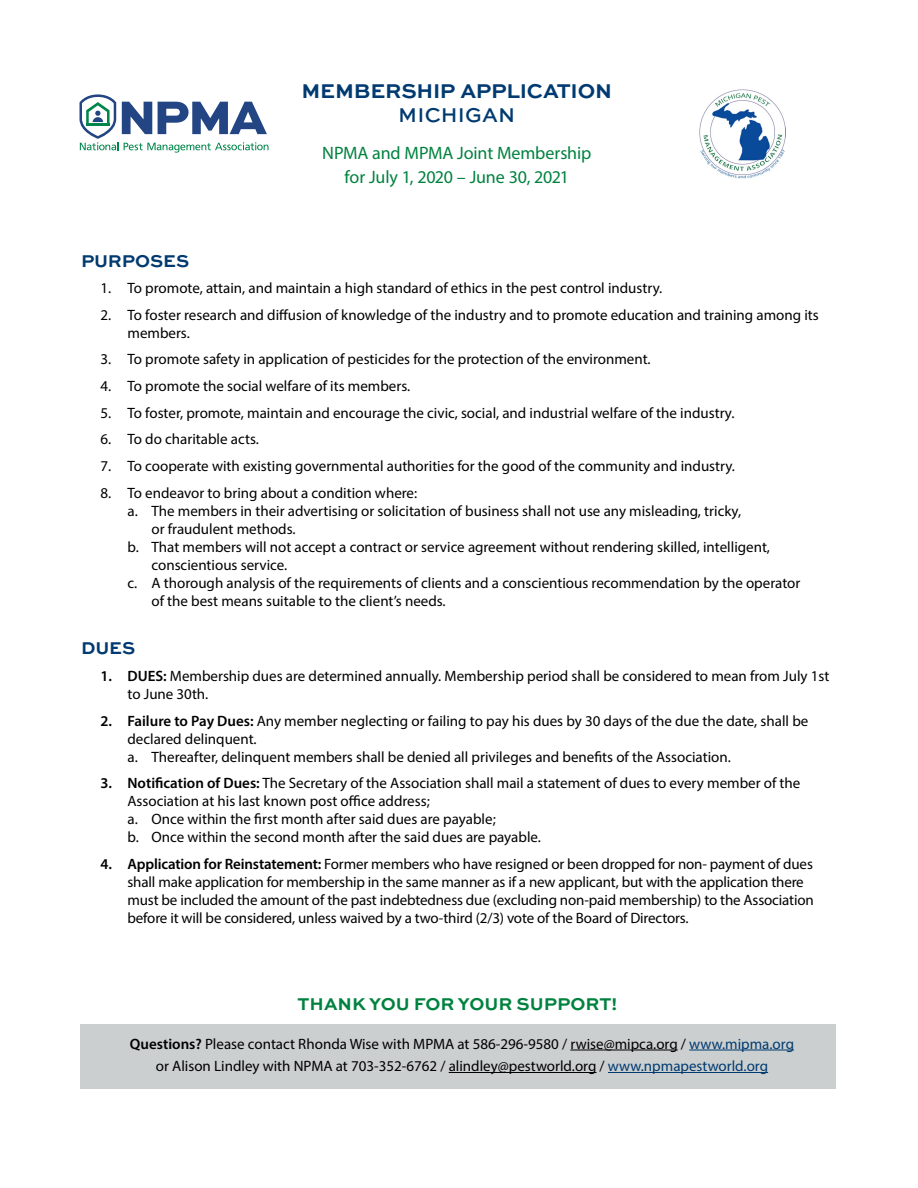
<style>
.page{position:relative;width:918px;height:1188px;background:#fff}
.page>*{position:absolute;margin:0;border:0;box-sizing:border-box;transform-origin:0 0}
.t1{font:700 21px "Sweet Sans";letter-spacing:-.01em;color:#003a70}
.t2{font:500 21px "Sweet Sans";letter-spacing:.005em;color:#003a70}
.t3{font:18px/24px "Myriad Pro";letter-spacing:-.01em;color:#00823f;text-align:center}
.t4{font:700 18px "Sweet Sans";color:#00823f}
.t5{font:700 18px "Sweet Sans";letter-spacing:-.01em;color:#003a70}
.t6{font:15px/18px "Myriad Pro";color:#000}
.s1{font-weight:600}
.s2{color:#003a70}
</style>
<div class="page">
<svg style="left:80px;top:94px;width:188px;height:59px"></svg>
<div style="left:80px;top:1024px;width:756px;height:65px;background:#cbcfd0"></div>
<hr style="left:570px;top:1050px;width:108px;height:1px;background:#000">
<hr style="left:689px;top:1050px;width:105px;height:1px;background:#003a70">
<hr style="left:449px;top:1072px;width:147px;height:1px;background:#000">
<hr style="left:608px;top:1072px;width:160px;height:1px;background:#003a70">
<img style="left:700px;top:89px;width:85px;height:89px">
<h1 class="t1" style="left:302px;top:79px;width:312px">MEMBERSHIP APPLICATION</h1>
<h1 class="t2" style="left:398px;top:103px;width:119px">MICHIGAN</h1>
<p class="t3" style="left:322px;top:141px;width:271px">NPMA and MPMA Joint Membership for July 1, 2020 – June 30, 2021</p>
<p class="t5" style="left:81px;top:250px;width:110px">PURPOSES</p>
<p class="t6" style="left:100px;top:279px;width:563px">1. To promote, attain, and maintain a high standard of ethics in the pest control industry.</p>
<p class="t6" style="left:128px;top:306px;width:693px;text-indent:-27px">2. To foster research and diffusion of knowledge of the industry and to promote education and training among its members.</p>
<p class="t6" style="left:100px;top:350px;width:552px">3. To promote safety in application of pesticides for the protection of the environment.</p>
<p class="t6" style="left:100px;top:377px;width:311px">4. To promote the social welfare of its members.</p>
<p class="t6" style="left:100px;top:404px;width:636px">5. To foster, promote, maintain and encourage the civic, social, and industrial welfare of the industry.</p>
<p class="t6" style="left:100px;top:430px;width:160px">6. To do charitable acts.</p>
<p class="t6" style="left:100px;top:457px;width:636px">7. To cooperate with existing governmental authorities for the good of the community and industry.</p>
<p class="t6" style="left:100px;top:483px;width:318px">8. To endeavor to bring about a condition where:</p>
<p class="t6" style="left:128px;top:501px;width:615px">a. The members in their advertising or solicitation of business shall not use any misleading, tricky,</p>
<p class="t6" style="left:152px;top:519px;width:146px">or fraudulent methods.</p>
<p class="t6" style="left:128px;top:537px;width:644px">b. That members will not accept a contract or service agreement without rendering skilled, intelligent,</p>
<p class="t6" style="left:152px;top:555px;width:137px">conscientious service.</p>
<p class="t6" style="left:128px;top:573px;width:674px">c. A thorough analysis of the requirements of clients and a conscientious recommendation by the operator</p>
<p class="t6" style="left:152px;top:591px;width:296px">of the best means suitable to the client’s needs.</p>
<p class="t5" style="left:81px;top:638px;width:56px">DUES</p>
<p class="t6" style="left:128px;top:667px;width:703px;text-indent:-27px"><span class="s1">1. DUES:</span> Membership dues are determined annually. Membership period shall be considered to mean from July 1st to June 30th.</p>
<p class="t6" style="left:128px;top:711px;width:682px;text-indent:-27px"><span class="s1">2. Failure to Pay Dues:</span> Any member neglecting or failing to pay his dues by 30 days of the due the date, shall be declared delinquent.<br>a. Thereafter, delinquent members shall be denied all privileges and benefits of the Association.</p>
<p class="t6" style="left:128px;top:774px;width:674px;text-indent:-27px"><span class="s1">3. Notification of Dues:</span> The Secretary of the Association shall mail a statement of dues to every member of the Association at his last known post office address;<br>a. Once within the first month after said dues are payable;<br>b. Once within the second month after the said dues are payable.</p>
<p class="t6" style="left:128px;top:855px;width:688px;text-indent:-27px"><span class="s1">4. Application for Reinstatement:</span> Former members who have resigned or been dropped for non- payment of dues shall make application for membership in the same manner as if a new applicant, but with the application there must be included the amount of the past indebtedness due (excluding non-paid membership) to the Association before it will be considered, unless waived by a two-third (2/3) vote of the Board of Directors.</p>
<p class="t4" style="left:298px;top:993px;width:321px">THANK YOU FOR YOUR SUPPORT!</p>
<p class="t6" style="left:130px;top:1032px;width:666px;line-height:22.5px;text-align:center"><span class="s1">Questions?</span> Please contact Rhonda Wise with MPMA at 586-296-9580 / rwise@mipca.org / <span class="s2">www.mipma.org </span>or Alison Lindley with NPMA at 703-352-6762 / alindley@pestworld.org / <span class="s2">www.npmapestworld.org</span></p>
</div>
